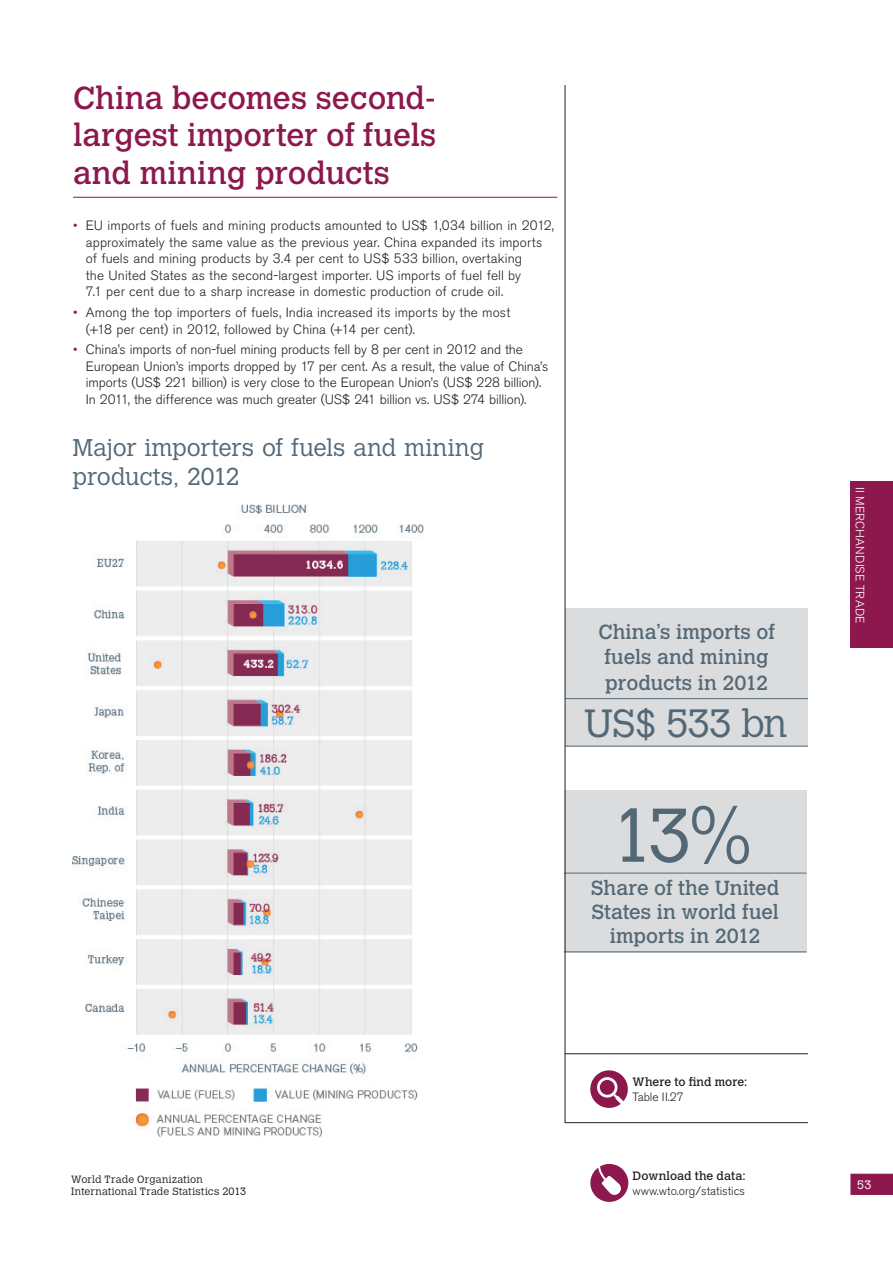
<style>
.page{position:relative;width:893px;height:1263px;background:#fff}
.page>*{position:absolute;margin:0;border:0;box-sizing:border-box;transform-origin:0 0}
.t1{font:300 75px "Calvert MT Std";color:#536876}
.t2{font:300 39px "Calvert MT Std";letter-spacing:-.025em;color:#536876}
.t3{font:31.5px/37.8px "Calvert MT Std";color:#8d184e;text-align:justify}
.t4{font:300 24px/28.7px "Calvert MT Std";letter-spacing:-.005em;color:#536876}
.t5{font:20.25px/24.3px "Calvert MT Std";color:#536876;text-align:center}
.t6{font:300 13.5px/16.5px "Akzidenz Grotesk BE";letter-spacing:.005em;color:#231f20}
.t7{font:12px "Calvert MT Std";letter-spacing:.005em;color:#231f20}
.t8{font:300 12px "Akzidenz Grotesk BE";color:#231f20}
.t9{font:300 12px "Akzidenz Grotesk BE";letter-spacing:.02em;color:#fff}
.t10{font:300 12px "Calvert MT Std";color:#fff}
.t11{font:300 10.5px/12px "Calvert MT Std";letter-spacing:.02em;color:#231f20}
</style>
<div class="page">
<hr style="left:564px;top:873px;width:242px;height:1px;background:#536876">
<hr style="left:564px;top:951px;width:242px;height:1px;background:#536876">
<hr style="left:73px;top:197px;width:484px;height:1px;background:#8d184e">
<svg style="left:565px;top:85px;width:243px;height:1038px"></svg>
<hr style="left:565px;top:1053px;width:243px;height:1px;background:#231f20">
<img style="left:72px;top:504px;width:351px;height:634px">
<svg style="left:850px;top:1174px;width:43px;height:21px"></svg>
<svg style="left:590px;top:1164px;width:39px;height:38px"></svg>
<div style="left:850px;top:482px;width:43px;height:166px;background:#8d184e"></div>
<h3 class="t3" style="left:73px;top:81px;width:365px">China becomes second&shy;largest importer of fuels and mining products</h3>
<p class="t6" style="left:86px;top:219px;width:470px">EU imports of fuels and mining products amounted to US$ 1,034 billion in 2012, approximately the same value as the previous year. China expanded its imports of fuels and mining products by 3.4 per cent to US$ 533 billion, overtaking<br>the United States as the second-largest importer. US imports of fuel fell by<br>7.1 per cent due to a sharp increase in domestic production of crude oil.</p>
<p class="t6" style="left:86px;top:306px;width:426px">Among the top importers of fuels, India increased its imports by the most (+18 per cent) in 2012, followed by China (+14 per cent).</p>
<p class="t6" style="left:86px;top:343px;width:464px">China’s imports of non-fuel mining products fell by 8 per cent in 2012 and the European Union’s imports dropped by 17 per cent. As a result, the value of China’s imports (US$ 221 billion) is very close to the European Union’s (US$ 228 billion).<br>In 2011, the difference was much greater (US$ 241 billion vs. US$ 274 billion).</p>
<h3 class="t4" style="left:73px;top:435px;width:413px">Major importers of fuels and mining products, 2012</h3>
<h3 class="t5" style="left:598px;top:620px;width:178px;line-height:25.5px;text-align:left">China’s imports of fuels and mining products in 2012</h3>
<h2 class="t2" style="left:584px;top:708px;width:205px">US$ 533 bn</h2>
<h1 class="t1" style="left:611px;top:806px;width:142px">13%</h1>
<h3 class="t5" style="left:591px;top:876px;width:190px">Share of the United<br>States in world fuel imports in 2012</h3>
<p class="t7" style="left:633px;top:1077px;width:116px">Where to find more:</p>
<p class="t8" style="left:633px;top:1092px;width:53px">Table II.27</p>
<p class="t11" style="left:71px;top:1174px;width:176px">World Trade Organization<br>International Trade Statistics 2013</p>
<p class="t7" style="left:633px;top:1171px;width:114px">Download the data:</p>
<p class="t8" style="left:633px;top:1186px;width:114px">www.wto.org/statistics</p>
<p class="t9" style="left:864px;top:487px;width:137px;rotate:90deg">II MERCHANDISE TRADE</p>
<p class="t10" style="left:857px;top:1180px;width:16px">53</p>
</div>
